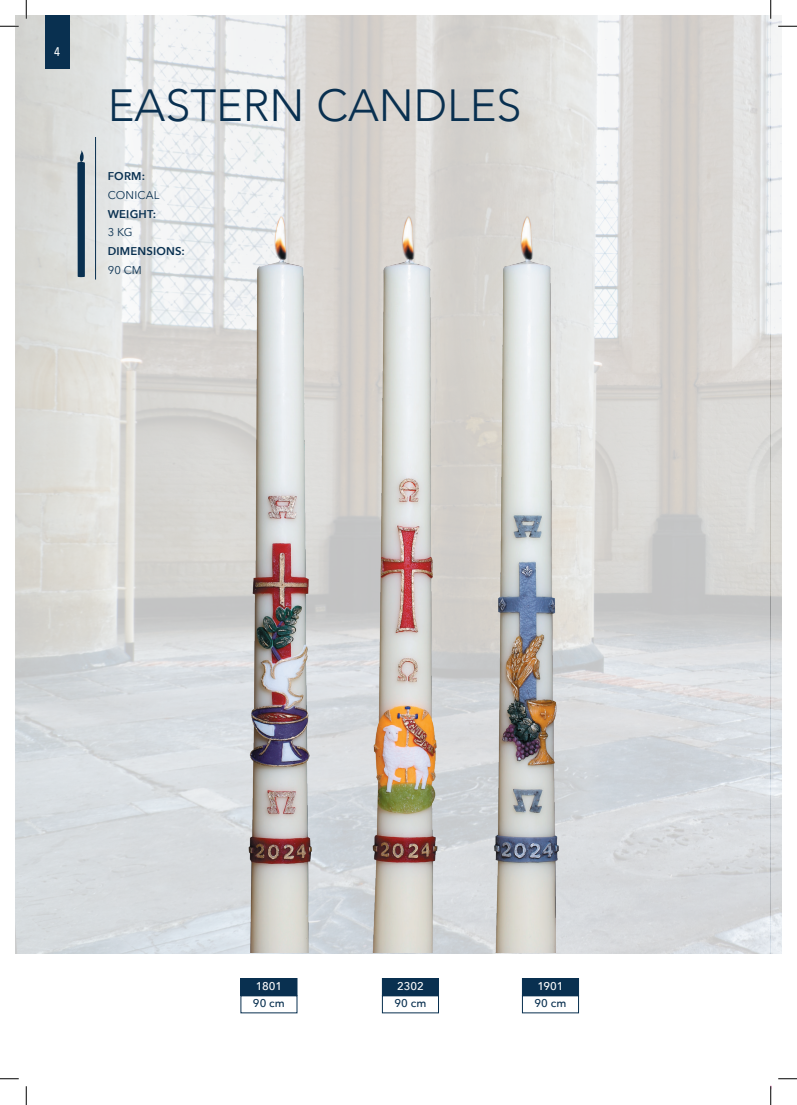
<style>
.page{position:relative;width:797px;height:1105px;background:#fff}
.page>*{position:absolute;margin:0;border:0;box-sizing:border-box;transform-origin:0 0}
.t1{font:300 45px "Avenir";color:#093050}
.t2{font:500 12.5px "Avenir Next Condensed";color:#fff}
.t3{font:600 11.25px "Avenir Next";letter-spacing:.015em;color:#093050}
.t4{font:11.25px "Avenir Next";letter-spacing:.015em;color:#093050}
.t5{font:500 11.25px "Avenir Next";letter-spacing:.01em;color:#093050}
.t6{font:500 11.25px "Avenir Next";color:#fff}
</style>
<div class="page">
<img style="left:16px;top:16px;width:765px;height:938px">
<div style="left:45px;top:16px;width:24px;height:53px;background:#093050"></div>
<div style="left:241px;top:978px;width:56px;height:17px;background:#093050"></div>
<div style="left:240px;top:978px;width:57px;height:18px;border:1px solid #093050"></div>
<div style="left:382px;top:978px;width:56px;height:17px;background:#093050"></div>
<div style="left:382px;top:978px;width:57px;height:18px;border:1px solid #093050"></div>
<div style="left:522px;top:978px;width:56px;height:17px;background:#093050"></div>
<div style="left:522px;top:978px;width:57px;height:18px;border:1px solid #093050"></div>
<hr style="left:95px;top:137px;width:1px;height:143px;background:#093050">
<img style="left:183px;top:182px;width:470px;height:771px">
<svg style="left:77px;top:150px;width:8px;height:127px"></svg>
<svg style="left:0;top:25px;width:19px;height:2px"></svg>
<svg style="left:778px;top:25px;width:19px;height:2px"></svg>
<svg style="left:0;top:1078px;width:19px;height:1px"></svg>
<svg style="left:778px;top:1078px;width:19px;height:1px"></svg>
<svg style="left:25px;top:0;width:2px;height:19px"></svg>
<svg style="left:25px;top:1086px;width:2px;height:19px"></svg>
<svg style="left:770px;top:0;width:1px;height:19px"></svg>
<svg style="left:770px;top:1086px;width:1px;height:19px"></svg>
<p class="t2" style="left:54px;top:45px;width:8px">4</p>
<h1 class="t1" style="left:108px;top:79px;width:415px">EASTERN CANDLES</h1>
<p class="t3" style="left:108px;top:167px;width:39px">FORM:</p>
<p class="t4" style="left:108px;top:185px;width:53px">CONICAL</p>
<p class="t3" style="left:108px;top:204px;width:50px">WEIGHT:</p>
<p class="t4" style="left:108px;top:223px;width:26px">3 KG</p>
<p class="t3" style="left:108px;top:242px;width:79px">DIMENSIONS:</p>
<p class="t4" style="left:108px;top:260px;width:36px">90 CM</p>
<p class="t6" style="left:256px;top:976px;width:28px">1801</p>
<p class="t5" style="left:253px;top:994px;width:33px">90 cm</p>
<p class="t6" style="left:397px;top:976px;width:28px">2302</p>
<p class="t5" style="left:394px;top:994px;width:33px">90 cm</p>
<p class="t6" style="left:537px;top:976px;width:27px">1901</p>
<p class="t5" style="left:534px;top:994px;width:33px">90 cm</p>
</div>
